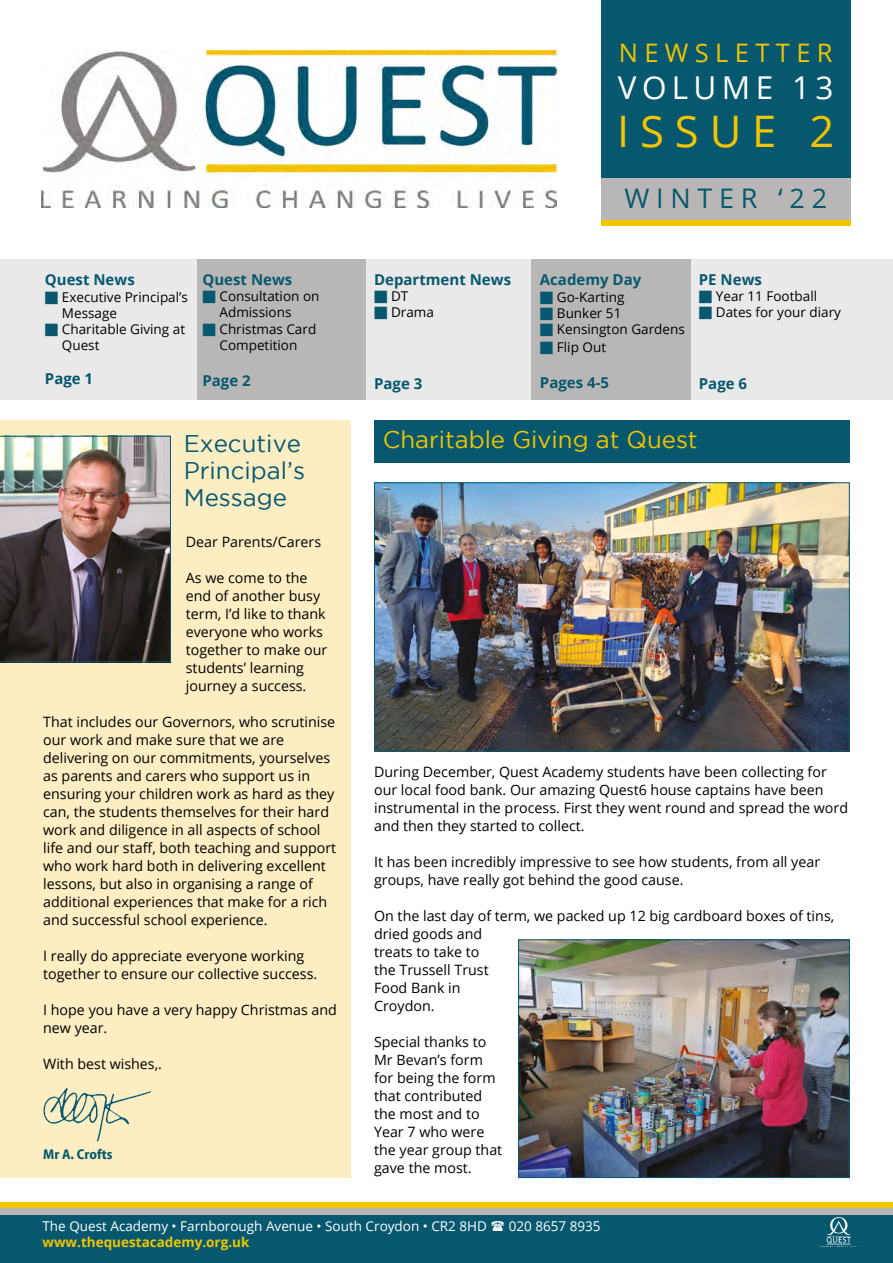
<style>
.page{position:relative;width:893px;height:1263px;background:#fff}
.page>*{position:absolute;margin:0;border:0;box-sizing:border-box;transform-origin:0 0}
.t1{font:43.5px "Open Sans";letter-spacing:.25em;color:#f1c500}
.t2{font:31.5px "Open Sans";letter-spacing:.17em;color:#fff}
.t3{font:27px "Open Sans";letter-spacing:.25em;color:#07586f}
.t4{font:25.5px "Open Sans";letter-spacing:.25em;color:#f1c500}
.t5{font:24.15px/27px "Gotham";color:#07586f}
.t6{font:24px "Gotham";color:#f1c500}
.t7{font:700 15px "Open Sans";color:#07586f}
.t8{font:14.25px/18px "Open Sans";color:#000}
.t9{font:700 semi-condensed 14.25px "Myriad Pro";color:#07586f}
.t10{font:13.5px/16.2px "Open Sans";color:#000}
.t11{font:13.5px "Open Sans";color:#fff}
.t12{font:700 13.5px "Open Sans";color:#f1c500}
.s1{color:#07586f}
</style>
<div class="page">
<div style="left:0;top:420px;width:351px;height:758px;background:#fcedc3"></div>
<div style="left:0;top:1202px;width:893px;height:7px;background:#f1c500"></div>
<div style="left:601px;top:0;width:249px;height:223px;background:#07586f"></div>
<div style="left:601px;top:178px;width:249px;height:42px;background:#b8b7b6"></div>
<div style="left:601px;top:220px;width:249px;height:5px;background:#f1c500"></div>
<div style="left:0;top:1211px;width:893px;height:52px;background:#07586f"></div>
<div style="left:0;top:1208px;width:893px;height:6px;background:#b8b7b6"></div>
<img style="left:819px;top:1217px;width:37px;height:30px">
<img style="left:41px;top:51px;width:515px;height:157px">
<img style="left:43px;top:1088px;width:109px;height:54px">
<div style="left:0;top:259px;width:893px;height:141px;background:#b8b7b6"></div>
<div style="left:0;top:259px;width:197px;height:141px;background:#eae9e9"></div>
<div style="left:367px;top:259px;width:164px;height:141px;background:#eae9e9"></div>
<div style="left:691px;top:259px;width:202px;height:141px;background:#eae9e9"></div>
<img style="left:0;top:436px;width:171px;height:226px">
<div style="left:374px;top:420px;width:476px;height:43px;background:#07586f"></div>
<img style="left:520px;top:941px;width:328px;height:235px">
<div style="left:518px;top:939px;width:332px;height:239px;border:1px solid #07586f"></div>
<img style="left:376px;top:484px;width:472px;height:265px">
<div style="left:374px;top:482px;width:476px;height:269px;border:1px solid #07586f"></div>
<h3 class="t4" style="left:619px;top:35px;width:215px">NEWSLETTER</h3>
<h2 class="t2" style="left:618px;top:66px;width:217px">VOLUME 13</h2>
<h1 class="t1" style="left:617px;top:101px;width:219px">ISSUE 2</h1>
<p class="t7" style="left:45px;top:269px;width:91px">Quest News</p>
<p class="t10" style="left:62px;top:288px;width:128px;text-indent:-17px"><span class="s1">■</span> Executive Principal’s<br>Message</p>
<p class="t10" style="left:62px;top:321px;width:125px;text-indent:-17px"><span class="s1">■</span> Charitable Giving at<br>Quest</p>
<p class="t7" style="left:45px;top:368px;width:50px">Page 1</p>
<p class="t7" style="left:202px;top:269px;width:91px">Quest News</p>
<p class="t10" style="left:219px;top:288px;width:101px;text-indent:-17px"><span class="s1">■</span> Consultation on<br>Admissions</p>
<p class="t10" style="left:202px;top:320px;width:115px;text-align:center"><span class="s1">■</span> Christmas Card<br>Competition</p>
<p class="t7" style="left:202px;top:370px;width:50px">Page 2</p>
<p class="t7" style="left:374px;top:269px;width:139px">Department News</p>
<p class="t10" style="left:374px;top:288px;width:36px"><span class="s1">■</span> DT</p>
<p class="t10" style="left:374px;top:304px;width:61px"><span class="s1">■</span> Drama</p>
<p class="t7" style="left:374px;top:373px;width:50px">Page 3</p>
<h3 class="t3" style="left:624px;top:180px;width:204px">WINTER ‘22</h3>
<p class="t7" style="left:540px;top:269px;width:103px">Academy Day</p>
<p class="t10" style="left:540px;top:288px;width:86px"><span class="s1">■</span> Go-Karting</p>
<p class="t10" style="left:540px;top:304px;width:83px"><span class="s1">■</span> Bunker 51</p>
<p class="t10" style="left:540px;top:321px;width:146px"><span class="s1">■</span> Kensington Gardens</p>
<p class="t10" style="left:540px;top:339px;width:68px"><span class="s1">■</span> Flip Out</p>
<p class="t7" style="left:540px;top:372px;width:71px">Pages 4-5</p>
<p class="t7" style="left:699px;top:269px;width:65px">PE News</p>
<p class="t10" style="left:699px;top:288px;width:120px"><span class="s1">■</span> Year 11 Football</p>
<p class="t10" style="left:699px;top:304px;width:144px"><span class="s1">■</span> Dates for your diary</p>
<p class="t7" style="left:699px;top:373px;width:50px">Page 6</p>
<h3 class="t5" style="left:184px;top:429px;width:123px">Executive<br>Principal’s<br>Message</h3>
<h3 class="t6" style="left:383px;top:426px;width:316px">Charitable Giving at Quest</h3>
<p class="t8" style="left:186px;top:532px;width:137px">Dear Parents/Carers</p>
<p class="t8" style="left:186px;top:568px;width:143px">As we come to the end of another busy term, I’d like to thank everyone who works together to make our students’ learning journey a success.</p>
<p class="t8" style="left:43px;top:712px;width:295px">That includes our Governors, who scrutinise our work and make sure that we are delivering on our commitments, yourselves as parents and carers who support us in ensuring your children work as hard as they can, the students themselves for their hard work and diligence in all aspects of school life and our staff, both teaching and support who work hard both in delivering excellent lessons, but also in organising a range of additional experiences that make for a rich and successful school experience.</p>
<p class="t8" style="left:43px;top:946px;width:276px">I really do appreciate everyone working together to ensure our collective success.</p>
<p class="t8" style="left:43px;top:1000px;width:295px">I hope you have a very happy Christmas and new year.</p>
<p class="t8" style="left:43px;top:1054px;width:120px">With best wishes,.</p>
<p class="t9" style="left:43px;top:1146px;width:71px">Mr A. Crofts</p>
<p class="t8" style="left:374px;top:763px;width:475px">During December, Quest Academy students have been collecting for our local food bank. Our amazing Quest6 house captains have been instrumental in the process. First they went round and spread the word and then they started to collect.</p>
<p class="t8" style="left:374px;top:853px;width:448px">It has been incredibly impressive to see how students, from all year groups, have really got behind the good cause.</p>
<p class="t8" style="left:374px;top:907px;width:462px">On the last day of term, we packed up 12 big cardboard boxes of tins, dried goods and<br>treats to take to<br>the Trussell Trust<br>Food Bank in<br>Croydon.</p>
<p class="t8" style="left:374px;top:1033px;width:130px">Special thanks to<br>Mr Bevan’s form for being the form that contributed the most and to<br>Year 7 who were the year group that gave the most.</p>
<p class="t11" style="left:43px;top:1217px;width:446px">The Quest Academy • Farnborough Avenue • South Croydon • CR2 8HD</p>
<p class="t11" style="left:509px;top:1217px;width:93px">020 8657 8935</p>
<p class="t12" style="left:43px;top:1232px;width:208px">www.thequestacademy.org.uk</p>
</div>
